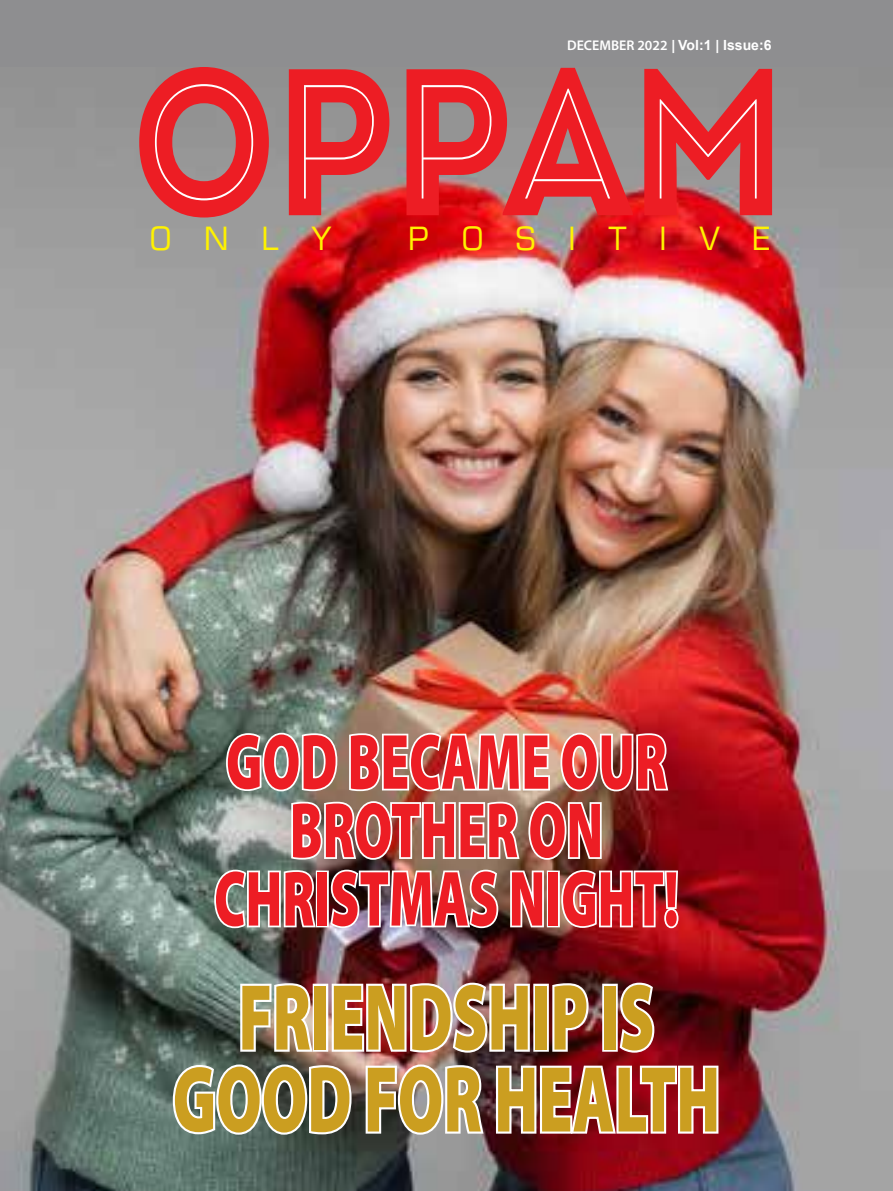
<style>
.page{position:relative;width:893px;height:1191px;background:#8e8e90}
.page>*{position:absolute;margin:0;border:0;box-sizing:border-box;transform-origin:0 0}
.t1{font:208.42px "Intro Demo Black Inline CAPS";color:#ed1d24;scale:.85 1}
.t2{font:900 94.5px/81.9px "Myriad Pro";color:#cb9e20;text-align:center;scale:.66 1}
.t3{font:900 78.92px/68.4px "Myriad Pro";color:#ed1d24;text-align:center;scale:.66 1}
.t4{font:31.15px "Eurostile";letter-spacing:1.06em;color:#fff200}
.t5{font:700 14px "Arial";color:#fff}
.s1{font-family:"Myriad Pro";font-weight:600}
</style>
<div class="page">
<img style="left:0;top:74px;width:893px;height:1117px">
<svg style="left:224px;top:731px;width:115px;height:62px;background:#9fa8a0"></svg>
<svg style="left:347px;top:731px;width:205px;height:62px;background:#d0b4a8"></svg>
<img style="left:559px;top:731px;width:112px;height:62px">
<img style="left:289px;top:799px;width:314px;height:62px">
<svg style="left:212px;top:868px;width:106px;height:62px;background:#959691"></svg>
<div style="left:316px;top:870px;width:13px;height:57px;border:4px solid #fff"></div>
<img style="left:327px;top:868px;width:173px;height:62px">
<svg style="left:508px;top:868px;width:38px;height:62px;background:#ac948b"></svg>
<div style="left:547px;top:870px;width:13px;height:57px;border:4px solid #fff"></div>
<img style="left:559px;top:868px;width:121px;height:62px">
<img style="left:238px;top:981px;width:78px;height:72px">
<div style="left:313px;top:983px;width:15px;height:68px;border:4px solid #fff"></div>
<img style="left:330px;top:980px;width:202px;height:75px">
<div style="left:533px;top:983px;width:16px;height:68px;border:4px solid #fff"></div>
<svg style="left:550px;top:981px;width:41px;height:72px;background:#8c6365"></svg>
<div style="left:602px;top:983px;width:16px;height:68px;border:4px solid #fff"></div>
<svg style="left:616px;top:980px;width:40px;height:74px;background:#9c6064"></svg>
<svg style="left:171px;top:1062px;width:183px;height:74px;background:#8b938d"></svg>
<img style="left:363px;top:1062px;width:124px;height:74px">
<svg style="left:494px;top:1063px;width:227px;height:72px;background:#ae6970"></svg>
<div style="left:146px;top:74px;width:118px;height:136px;border:20px solid #fff;border-radius:50%"></div>
<svg style="left:653px;top:80px;width:109px;height:125px"></svg>
<svg style="left:516px;top:76px;width:101px;height:127px"></svg>
<svg style="left:300px;top:78px;width:82px;height:90px"></svg>
<svg style="left:419px;top:78px;width:82px;height:90px"></svg>
<div style="left:297px;top:80px;width:13px;height:123px;background:#fff"></div>
<div style="left:416px;top:80px;width:13px;height:123px;background:#fff"></div>
<p class="t5" style="left:567px;top:35px;width:206px"><span class="s1">DECEMBER 2022</span> | Vol:1 | Issue:6</p>
<h1 class="t1" style="left:132px;top:9px;width:769px">OPPAM</h1>
<p class="t4" style="left:150px;top:220px;width:183px">ONLY</p>
<p class="t4" style="left:408px;top:220px;width:363px">POSITIVE</p>
<p class="t3" style="left:214px;top:724px;width:705px">GOD BECAME OUR<br>BROTHER ON<br>CHRISTMAS NIGHT!</p>
<p class="t2" style="left:173px;top:973px;width:831px">FRIENDSHIP IS<br>GOOD FOR HEALTH</p>
</div>
